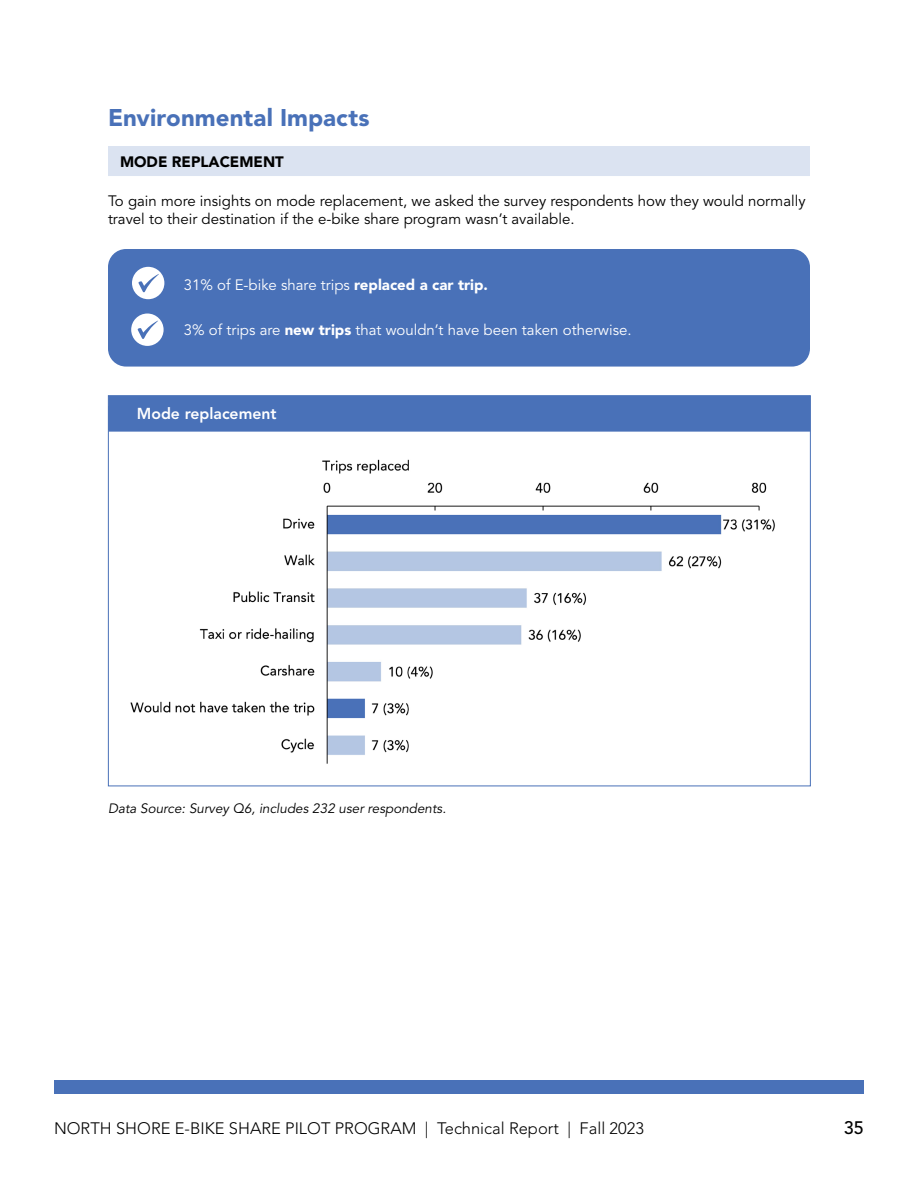
<style>
.page{position:relative;width:918px;height:1188px;background:#fff}
.page>*{position:absolute;margin:0;border:0;box-sizing:border-box;transform-origin:0 0}
.t1{font:900 24px "Avenir LT Std";letter-spacing:.005em;color:#4971b8}
.t2{font:500 18px "Avenir LT Std";color:#000}
.t3{font:300 16.5px "Avenir LT Std";color:#000}
.t4{font:800 15.75px "Avenir LT Std";color:#fff}
.t5{font:15px/18px "Avenir LT Std";color:#000}
.t6{font:15px "Avenir LT Std";color:#fff}
.t7{font:900 15px "Avenir LT Std";color:#000}
.t8{font:italic 13.5px "Avenir LT Std";color:#000}
.s1{font-weight:900}
</style>
<div class="page">
<div style="left:54px;top:1080px;width:810px;height:14px;background:#4971b8"></div>
<div style="left:108px;top:146px;width:702px;height:30px;background:#dbe3f1"></div>
<div style="left:108px;top:249px;width:702px;height:118px;background:#4971b8;border-radius:18px"></div>
<div style="left:132px;top:267px;width:32px;height:32px;background:#fff;border-radius:50%"></div>
<svg style="left:138px;top:274px;width:21px;height:19px"></svg>
<div style="left:131px;top:314px;width:33px;height:32px;background:#fff;border-radius:50%"></div>
<svg style="left:137px;top:321px;width:21px;height:18px"></svg>
<div style="left:108px;top:396px;width:702px;height:36px;background:#4971b8"></div>
<img style="left:130px;top:459px;width:645px;height:305px">
<h1 class="t1" style="left:108px;top:103px;width:263px">Environmental Impacts</h1>
<p class="t7" style="left:120px;top:153px;width:165px">MODE REPLACEMENT</p>
<p class="t5" style="left:108px;top:192px;width:699px">To gain more insights on mode replacement, we asked the survey respondents how they would normally travel to their destination if the e-bike share program wasn’t available.</p>
<p class="t6" style="left:184px;top:276px;width:306px">31% of E-bike share trips <span class="s1">replaced a car trip.</span></p>
<p class="t6" style="left:184px;top:321px;width:449px">3% of trips are <span class="s1">new trips</span> that wouldn’t have been taken otherwise.</p>
<p class="t4" style="left:137px;top:404px;width:141px">Mode replacement</p>
<p class="t8" style="left:108px;top:801px;width:340px">Data Source: Survey Q6, includes 232 user respondents.</p>
<p class="t3" style="left:54px;top:1119px;width:591px">NORTH SHORE E-BIKE SHARE PILOT PROGRAM | Technical Report | Fall 2023</p>
<p class="t2" style="left:844px;top:1117px;width:22px">35</p>
</div>
